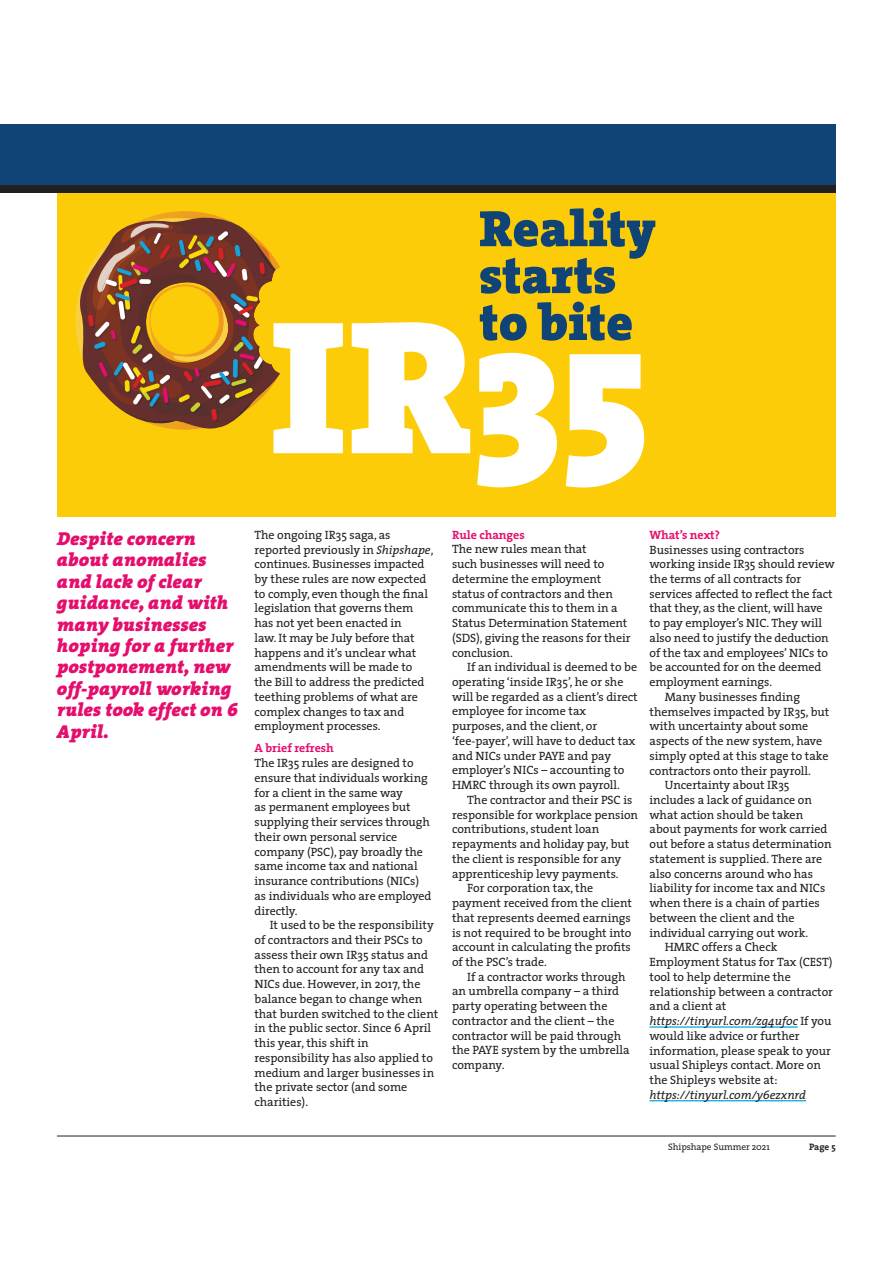
<style>
.page{position:relative;width:893px;height:1263px;background:#fff}
.page>*{position:absolute;margin:0;border:0;box-sizing:border-box;transform-origin:0 0}
.t1{font:900 192.6px "The Serif";color:#fff}
.t2{font:900 51.6px/47px "The Serif";color:#104477}
.t3{font:italic 900 18.75px/21.5px "The Serif";color:#e50e6d}
.t4{font:12px/14.7px "The Serif";color:#231f20}
.t5{font:italic 12px "The Serif";color:#231f20}
.t6{font:700 12px "The Serif";letter-spacing:-.005em;color:#e50e6d}
.t7{font:9.45px "The Serif";letter-spacing:-.005em;color:#231f20}
.t8{font:700 9.45px "The Serif";color:#231f20}
.s1{font-style:italic}
.s2{font-style:normal}
</style>
<div class="page">
<hr style="left:57px;top:1136px;width:779px;height:1px;background:#231f20">
<div style="left:57px;top:192px;width:779px;height:325px;background:#fdcc09"></div>
<svg style="left:75px;top:211px;width:205px;height:219px"></svg>
<div style="left:0;top:125px;width:836px;height:60px;background:#104477"></div>
<div style="left:0;top:185px;width:836px;height:7px;background:#231f20"></div>
<hr style="left:649px;top:1026px;width:149px;height:2px;background:#16abe3">
<hr style="left:649px;top:1100px;width:157px;height:1px;background:#16abe3">
<h2 class="t2" style="left:479px;top:204px;width:178px">Reality starts to bite</h2>
<h1 class="t1" style="left:271px;top:225px;width:380px">IR35</h1>
<h3 class="t3" style="left:57px;top:529px;width:182px">Despite concern about anomalies and lack of clear guidance, and with many businesses hoping for a further postponement, new off-payroll working rules took effect on 6<br>April.</h3>
<p class="t4" style="left:254px;top:528px;width:180px">The ongoing IR35 saga, as reported previously in <span class="s1">Shipshape</span>, continues. Businesses impacted by these rules are now expected to comply, even though the final legislation that governs them has not yet been enacted in<br>law. It may be July before that happens and it’s unclear what amendments will be made to the Bill to address the predicted teething problems of what are complex changes to tax and employment processes.</p>
<p class="t6" style="left:254px;top:741px;width:81px">A brief refresh</p>
<p class="t4" style="left:254px;top:757px;width:179px">The IR35 rules are designed to ensure that individuals working for a client in the same way<br>as permanent employees but supplying their services through their own personal service company (PSC), pay broadly the same income tax and national insurance contributions (NICs) as individuals who are employed directly.</p>
<p class="t4" style="left:254px;top:919px;width:185px;text-indent:15px">It used to be the responsibility of contractors and their PSCs to assess their own IR35 status and then to account for any tax and<br>NICs due. However, in 2017, the balance began to change when that burden switched to the client in the public sector. Since 6 April this year, this shift in responsibility has also applied to medium and larger businesses in the private sector (and some charities).</p>
<p class="t6" style="left:452px;top:528px;width:74px">Rule changes</p>
<p class="t4" style="left:452px;top:543px;width:180px">The new rules mean that<br>such businesses will need to determine the employment status of contractors and then communicate this to them in a<br>Status Determination Statement (SDS), giving the reasons for their conclusion.</p>
<p class="t4" style="left:452px;top:661px;width:187px;text-indent:15px">If an individual is deemed to be operating ‘inside IR35’, he or she will be regarded as a client’s direct employee for income tax purposes, and the client, or ‘fee-payer’, will have to deduct tax and NICs under PAYE and pay employer’s NICs – accounting to<br>HMRC through its own payroll.</p>
<p class="t4" style="left:467px;top:793px;width:167px">The contractor and their PSC is</p>
<p class="t4" style="left:452px;top:808px;width:188px">responsible for workplace pension</p>
<p class="t4" style="left:452px;top:823px;width:149px">contributions, student loan</p>
<p class="t4" style="left:452px;top:838px;width:179px">repayments and holiday pay, but</p>
<p class="t4" style="left:452px;top:852px;width:171px">the client is responsible for any</p>
<p class="t4" style="left:452px;top:867px;width:168px">apprenticeship levy payments.</p>
<p class="t4" style="left:467px;top:882px;width:127px">For corporation tax, the</p>
<p class="t4" style="left:452px;top:897px;width:181px">payment received from the client</p>
<p class="t4" style="left:452px;top:911px;width:180px">that represents deemed earnings</p>
<p class="t4" style="left:452px;top:926px;width:181px">is not required to be brought into</p>
<p class="t4" style="left:452px;top:941px;width:180px">account in calculating the profits</p>
<p class="t4" style="left:452px;top:955px;width:96px">of the PSC’s trade.</p>
<p class="t4" style="left:467px;top:970px;width:160px">If a contractor works through</p>
<p class="t4" style="left:452px;top:985px;width:168px">an umbrella company – a third</p>
<p class="t4" style="left:452px;top:1000px;width:157px">party operating between the</p>
<p class="t4" style="left:452px;top:1014px;width:164px">contractor and the client – the</p>
<p class="t4" style="left:452px;top:1029px;width:171px">contractor will be paid through</p>
<p class="t4" style="left:452px;top:1044px;width:179px">the PAYE system by the umbrella</p>
<p class="t4" style="left:452px;top:1059px;width:54px">company.</p>
<p class="t6" style="left:649px;top:528px;width:72px">What’s next?</p>
<p class="t4" style="left:649px;top:543px;width:156px">Businesses using contractors</p>
<p class="t4" style="left:649px;top:558px;width:187px">working inside IR35 should review</p>
<p class="t4" style="left:649px;top:572px;width:153px">the terms of all contracts for</p>
<p class="t4" style="left:649px;top:587px;width:185px">services affected to reflect the fact</p>
<p class="t4" style="left:649px;top:602px;width:175px">that they, as the client, will have</p>
<p class="t4" style="left:649px;top:617px;width:174px">to pay employer’s NIC. They will</p>
<p class="t4" style="left:649px;top:631px;width:181px">also need to justify the deduction</p>
<p class="t4" style="left:649px;top:646px;width:180px">of the tax and employees’ NICs to</p>
<p class="t4" style="left:649px;top:661px;width:173px">be accounted for on the deemed</p>
<p class="t4" style="left:649px;top:676px;width:124px">employment earnings.</p>
<p class="t4" style="left:665px;top:690px;width:137px">Many businesses finding</p>
<p class="t4" style="left:649px;top:705px;width:181px">themselves impacted by IR35, but</p>
<p class="t4" style="left:649px;top:720px;width:160px">with uncertainty about some</p>
<p class="t4" style="left:649px;top:735px;width:174px">aspects of the new system, have</p>
<p class="t4" style="left:649px;top:749px;width:180px">simply opted at this stage to take</p>
<p class="t4" style="left:649px;top:764px;width:163px">contractors onto their payroll.</p>
<p class="t4" style="left:665px;top:779px;width:126px">Uncertainty about IR35</p>
<p class="t4" style="left:649px;top:793px;width:164px">includes a lack of guidance on</p>
<p class="t4" style="left:649px;top:808px;width:155px">what action should be taken</p>
<p class="t4" style="left:649px;top:823px;width:179px">about payments for work carried</p>
<p class="t4" style="left:649px;top:838px;width:184px">out before a status determination</p>
<p class="t4" style="left:649px;top:852px;width:174px">statement is supplied. There are</p>
<p class="t4" style="left:649px;top:867px;width:165px">also concerns around who has</p>
<p class="t4" style="left:649px;top:882px;width:177px">liability for income tax and NICs</p>
<p class="t4" style="left:649px;top:897px;width:172px">when there is a chain of parties</p>
<p class="t4" style="left:649px;top:911px;width:147px">between the client and the</p>
<p class="t4" style="left:649px;top:926px;width:160px">individual carrying out work.</p>
<p class="t4" style="left:665px;top:941px;width:114px">HMRC offers a Check</p>
<p class="t4" style="left:649px;top:956px;width:185px">Employment Status for Tax (CEST)</p>
<p class="t4" style="left:649px;top:970px;width:143px">tool to help determine the</p>
<p class="t4" style="left:649px;top:985px;width:185px">relationship between a contractor</p>
<p class="t4" style="left:649px;top:1000px;width:78px">and a client at</p>
<p class="t5" style="left:649px;top:1016px;width:183px">https://tinyurl.com/zg4ufoc <span class="s2">If you</span></p>
<p class="t4" style="left:649px;top:1029px;width:151px">would like advice or further</p>
<p class="t4" style="left:649px;top:1044px;width:183px">information, please speak to your</p>
<p class="t4" style="left:649px;top:1059px;width:173px">usual Shipleys contact. More on</p>
<p class="t4" style="left:649px;top:1073px;width:129px">the Shipleys website at:</p>
<p class="t5" style="left:649px;top:1090px;width:158px">https://tinyurl.com/y6ezxnrd</p>
<p class="t7" style="left:668px;top:1143px;width:103px">Shipshape Summer 2021</p>
<p class="t8" style="left:809px;top:1142px;width:28px">Page 5</p>
</div>
